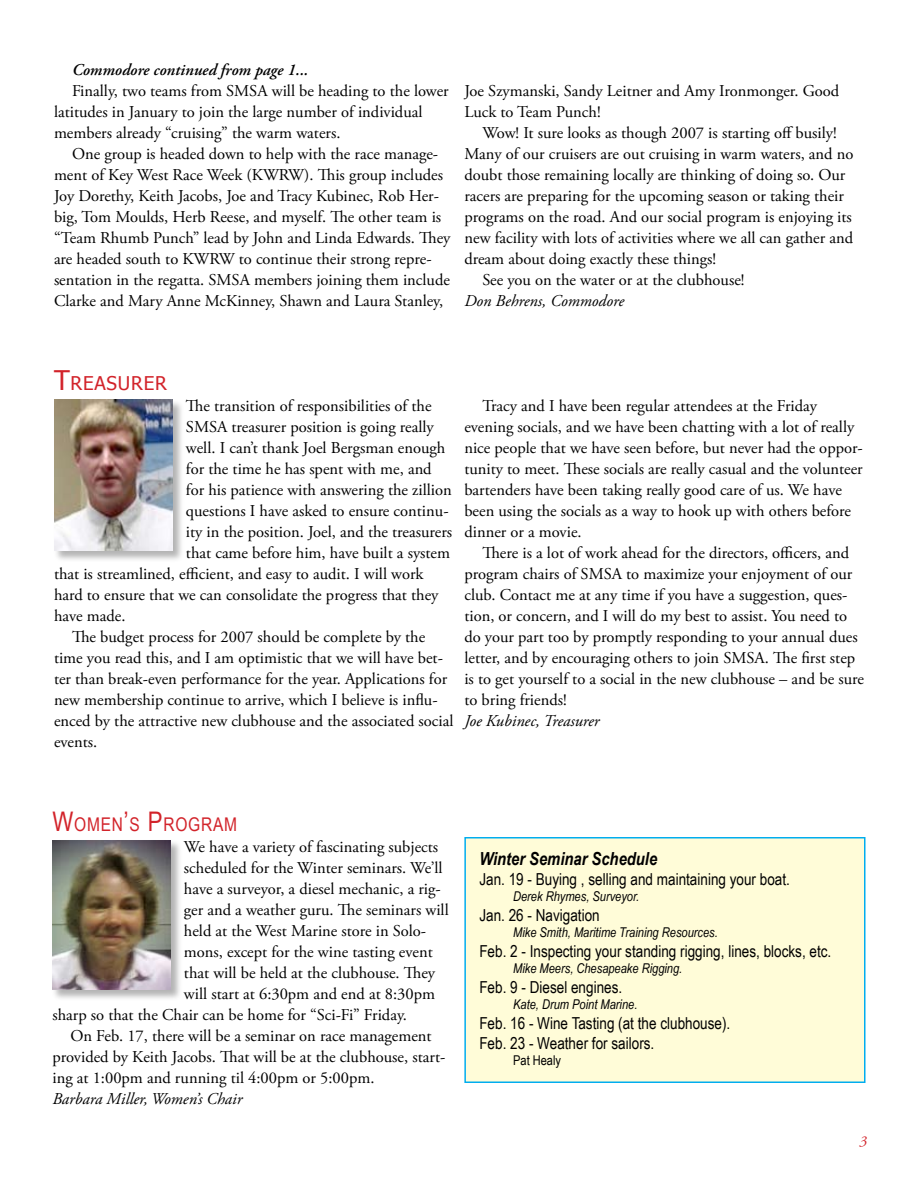
<style>
.page{position:relative;width:918px;height:1188px;background:#fff}
.page>*{position:absolute;margin:0;border:0;box-sizing:border-box;transform-origin:0 0}
.t1{font:18.9px "Arial Narrow";letter-spacing:.045em;color:#d2232a}
.t2{font:18.9px "Tahoma";letter-spacing:.045em;color:#d2232a}
.t3{font:italic 700 18px "Arial Narrow";color:#000}
.t4{font:16.5px/21px "Adobe Garamond Pro";color:#000}
.t5{font:16.5px/19.8px "Arial Narrow";color:#000}
.t6{font:italic 16.5px "Adobe Garamond Pro";color:#000}
.t7{font:italic 600 16.5px "Adobe Garamond Pro";color:#000}
.t8{font:italic 13.5px "Arial Narrow";color:#000}
.t9{font:13.5px "Arial Narrow";color:#000}
.s1{font-size:27px}
</style>
<div class="page">
<div style="left:465px;top:838px;width:400px;height:244px;background:#fffcd8"></div>
<div style="left:464px;top:837px;width:402px;height:246px;border:2px solid #00adef"></div>
<div style="left:51px;top:839px;width:133px;height:163px;background:#000;opacity:.3"></div>
<img style="left:52px;top:840px;width:119px;height:150px">
<div style="left:53px;top:398px;width:133px;height:165px;background:#000;opacity:.3"></div>
<img style="left:54px;top:400px;width:119px;height:151px">
<p class="t7" style="left:72px;top:60px;width:238px">Commodore continued from page 1...</p>
<p class="t4" style="left:54px;top:81px;width:396px;text-indent:18px">Finally, two teams from SMSA will be heading to the lower latitudes in January to join the large number of individual members already “cruising” the warm waters.</p>
<p class="t4" style="left:54px;top:144px;width:398px;text-indent:18px">One group is headed down to help with the race manage&shy;ment of Key West Race Week (KWRW). This group includes Joy Dorethy, Keith Jacobs, Joe and Tracy Kubinec, Rob Her&shy;big, Tom Moulds, Herb Reese, and myself. The other team is “Team Rhumb Punch” lead by John and Linda Edwards. They are headed south to KWRW to continue their strong repre&shy;sentation in the regatta. SMSA members joining them include Clarke and Mary Anne McKinney, Shawn and Laura Stanley,</p>
<p class="t4" style="left:464px;top:81px;width:376px">Joe Szymanski, Sandy Leitner and Amy Ironmonger. Good<br>Luck to Team Punch!</p>
<p class="t4" style="left:482px;top:123px;width:356px">Wow! It sure looks as though 2007 is starting off busily!</p>
<p class="t4" style="left:464px;top:144px;width:391px">Many of our cruisers are out cruising in warm waters, and no</p>
<p class="t4" style="left:464px;top:165px;width:382px">doubt those remaining locally are thinking of doing so. Our</p>
<p class="t4" style="left:464px;top:186px;width:381px">racers are preparing for the upcoming season or taking their</p>
<p class="t4" style="left:464px;top:207px;width:389px">programs on the road. And our social program is enjoying its</p>
<p class="t4" style="left:464px;top:228px;width:390px">new facility with lots of activities where we all can gather and</p>
<p class="t4" style="left:464px;top:249px;width:253px">dream about doing exactly these things!</p>
<p class="t4" style="left:482px;top:270px;width:264px">See you on the water or at the clubhouse!</p>
<p class="t6" style="left:464px;top:291px;width:161px">Don Behrens, Commodore</p>
<p class="t2" style="left:54px;top:370px;width:114px"><span class="s1">T</span>REASURER</p>
<p class="t4" style="left:186px;top:396px;width:247px">The transition of responsibilities of the</p>
<p class="t4" style="left:186px;top:417px;width:249px">SMSA treasurer position is going really</p>
<p class="t4" style="left:186px;top:438px;width:261px">well. I can’t thank Joel Bergsman enough</p>
<p class="t4" style="left:186px;top:459px;width:247px">for the time he has spent with me, and</p>
<p class="t4" style="left:186px;top:480px;width:267px">for his patience with answering the zillion</p>
<p class="t4" style="left:186px;top:501px;width:264px">questions I have asked to ensure continu-</p>
<p class="t4" style="left:186px;top:522px;width:268px">ity in the position. Joel, and the treasurers</p>
<p class="t4" style="left:186px;top:543px;width:266px">that came before him, have built a system</p>
<p class="t4" style="left:54px;top:564px;width:371px">that is streamlined, efficient, and easy to audit. I will work</p>
<p class="t4" style="left:54px;top:585px;width:386px">hard to ensure that we can consolidate the progress that they</p>
<p class="t4" style="left:54px;top:606px;width:73px">have made.</p>
<p class="t4" style="left:72px;top:627px;width:355px">The budget process for 2007 should be complete by the</p>
<p class="t4" style="left:54px;top:648px;width:390px">time you read this, and I am optimistic that we will have bet-</p>
<p class="t4" style="left:54px;top:669px;width:395px">ter than break-even performance for the year. Applications for</p>
<p class="t4" style="left:54px;top:690px;width:385px">new membership continue to arrive, which I believe is influ-</p>
<p class="t4" style="left:54px;top:711px;width:401px">enced by the attractive new clubhouse and the associated social</p>
<p class="t4" style="left:54px;top:732px;width:45px">events.</p>
<p class="t4" style="left:464px;top:396px;width:400px;text-indent:18px">Tracy and I have been regular attendees at the Friday evening socials, and we have been chatting with a lot of really nice people that we have seen before, but never had the oppor&shy;tunity to meet. These socials are really casual and the volunteer bartenders have been taking really good care of us. We have been using the socials as a way to hook up with others before dinner or a movie.</p>
<p class="t4" style="left:464px;top:543px;width:401px;text-indent:18px">There is a lot of work ahead for the directors, officers, and program chairs of SMSA to maximize your enjoyment of our club. Contact me at any time if you have a suggestion, ques&shy;tion, or concern, and I will do my best to assist. You need to do your part too by promptly responding to your annual dues letter, and by encouraging others to join SMSA. The first step is to get yourself to a social in the new clubhouse – and be sure to bring friends!</p>
<p class="t6" style="left:464px;top:711px;width:137px">Joe Kubinec, Treasurer</p>
<p class="t1" style="left:52px;top:810px;width:186px"><span class="s1">W</span>omen<span class="s1">’</span>s <span class="s1">P</span>rogram</p>
<p class="t4" style="left:184px;top:837px;width:256px">We have a variety of fascinating subjects</p>
<p class="t4" style="left:184px;top:858px;width:260px">scheduled for the Winter seminars. We’ll</p>
<p class="t4" style="left:184px;top:879px;width:258px">have a surveyor, a diesel mechanic, a rig-</p>
<p class="t4" style="left:184px;top:900px;width:266px">ger and a weather guru. The seminars will</p>
<p class="t4" style="left:184px;top:921px;width:244px">held at the West Marine store in Solo-</p>
<p class="t4" style="left:184px;top:942px;width:250px">mons, except for the wine tasting event</p>
<p class="t4" style="left:184px;top:963px;width:253px">that will be held at the clubhouse. They</p>
<p class="t4" style="left:184px;top:984px;width:253px">will start at 6:30pm and end at 8:30pm</p>
<p class="t4" style="left:52px;top:1005px;width:356px">sharp so that the Chair can be home for “Sci-Fi” Friday.</p>
<p class="t4" style="left:70px;top:1026px;width:363px">On Feb. 17, there will be a seminar on race management</p>
<p class="t4" style="left:52px;top:1047px;width:394px">provided by Keith Jacobs. That will be at the clubhouse, start-</p>
<p class="t4" style="left:52px;top:1068px;width:324px">ing at 1:00pm and running til 4:00pm or 5:00pm.</p>
<p class="t6" style="left:52px;top:1089px;width:191px">Barbara Miller, Women’s Chair</p>
<p class="t3" style="left:479px;top:845px;width:179px">Winter Seminar Schedule</p>
<p class="t5" style="left:479px;top:869px;width:312px">Jan. 19 - Buying , selling and maintaining your boat.</p>
<p class="t8" style="left:513px;top:887px;width:127px">Derek Rhymes, Surveyor.</p>
<p class="t5" style="left:479px;top:905px;width:122px">Jan. 26 - Navigation</p>
<p class="t8" style="left:513px;top:923px;width:206px">Mike Smith, Maritime Training Resources.</p>
<p class="t5" style="left:479px;top:941px;width:353px">Feb. 2 - Inspecting your standing rigging, lines, blocks, etc.</p>
<p class="t8" style="left:513px;top:959px;width:171px">Mike Meers, Chesapeake Rigging.</p>
<p class="t5" style="left:479px;top:977px;width:144px">Feb. 9 - Diesel engines.</p>
<p class="t8" style="left:513px;top:995px;width:126px">Kate, Drum Point Marine.</p>
<p class="t5" style="left:479px;top:1013px;width:252px">Feb. 16 - Wine Tasting (at the clubhouse).<br>Feb. 23 - Weather for sailors.</p>
<p class="t9" style="left:513px;top:1050px;width:49px">Pat Healy</p>
</div>
